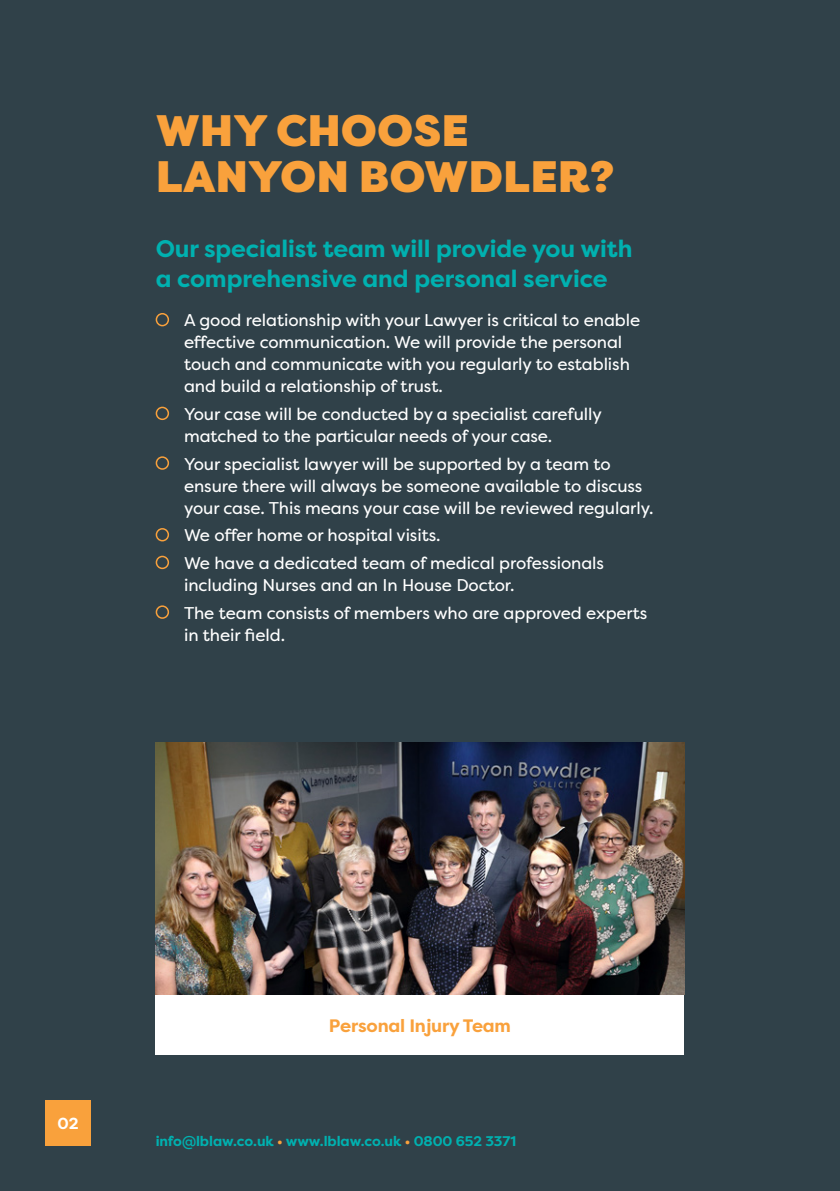
<style>
.page{position:relative;width:840px;height:1191px;background:#fff}
.page>*{position:absolute;margin:0;border:0;box-sizing:border-box;transform-origin:0 0}
.t1{font:900 44px/46px "Filson Pro";letter-spacing:.015em;color:#f9a13c}
.t2{font:700 24px/30px "Filson Pro";letter-spacing:-.005em;color:#00b1b0}
.t3{font:700 18px "Filson Pro";letter-spacing:-.01em;color:#f9a13c}
.t4{font:17px/22px "Filson Pro";letter-spacing:-.005em;color:#fff}
.t5{font:700 16px "Filson Pro";color:#fff}
.t6{font:700 14px "Filson Pro";letter-spacing:-.005em;color:#00b1b0}
.s1{color:#f9a13c}
</style>
<div class="page">
<div style="left:0;top:0;width:839px;height:1191px;background:#304149"></div>
<div style="left:156px;top:313px;width:13px;height:13px;border:2px solid #f9a13c;border-radius:50%"></div>
<div style="left:156px;top:407px;width:13px;height:13px;border:2px solid #f9a13c;border-radius:50%"></div>
<div style="left:156px;top:456px;width:13px;height:14px;border:2px solid #f9a13c;border-radius:50%"></div>
<div style="left:156px;top:528px;width:13px;height:13px;border:2px solid #f9a13c;border-radius:50%"></div>
<div style="left:156px;top:556px;width:13px;height:13px;border:2px solid #f9a13c;border-radius:50%"></div>
<div style="left:156px;top:605px;width:13px;height:14px;border:2px solid #f9a13c;border-radius:50%"></div>
<div style="left:45px;top:1100px;width:46px;height:45px;background:#f9a13c"></div>
<img style="left:156px;top:743px;width:528px;height:252px">
<div style="left:156px;top:995px;width:528px;height:59px;background:#fff"></div>
<p class="t1" style="left:156px;top:109px;width:459px">WHY CHOOSE<br>LANYON BOWDLER?</p>
<p class="t2" style="left:156px;top:234px;width:478px">Our specialist team will provide you with a comprehensive and personal service</p>
<p class="t4" style="left:184px;top:309px;width:457px">A good relationship with your Lawyer is critical to enable effective communication. We will provide the personal touch and communicate with you regularly to establish and build a relationship of trust.</p>
<p class="t4" style="left:184px;top:403px;width:419px">Your case will be conducted by a specialist carefully matched to the particular needs of your case.</p>
<p class="t4" style="left:184px;top:452px;width:470px">Your specialist lawyer will be supported by a team to ensure there will always be someone available to discuss your case. This means your case will be reviewed regularly.</p>
<p class="t4" style="left:184px;top:524px;width:258px">We offer home or hospital visits.</p>
<p class="t4" style="left:184px;top:552px;width:421px">We have a dedicated team of medical professionals including Nurses and an In House Doctor.</p>
<p class="t4" style="left:184px;top:601px;width:464px">The team consists of members who are approved experts in their field.</p>
<p class="t5" style="left:57px;top:1113px;width:23px">02</p>
<p class="t3" style="left:329px;top:1014px;width:183px">Personal Injury Team</p>
<p class="t6" style="left:156px;top:1132px;width:362px">info@lblaw.co.uk <span class="s1">•</span> www.lblaw.co.uk <span class="s1">•</span> 0800 652 3371</p>
</div>
